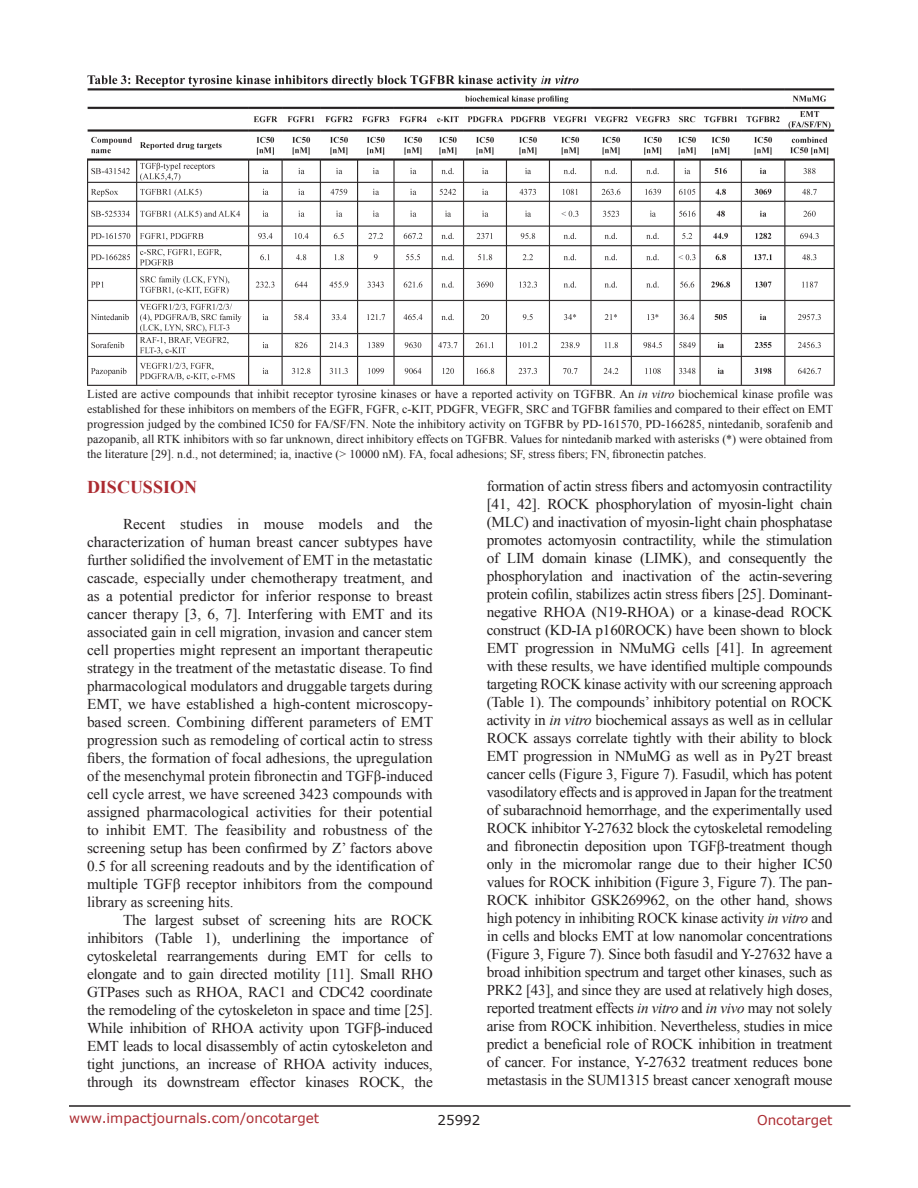
<style>
.page{position:relative;width:918px;height:1188px;background:#fff}
.page>*{position:absolute;margin:0;border:0;box-sizing:border-box;transform-origin:0 0}
.Heading{font:700 18px "Times New Roman";color:#ac2b31}
.BodyText{font:15px/18px "Times New Roman";letter-spacing:-.015em;color:#231f20;text-align:justify}
.t1{font:13.5px "Verdana";color:#ac2b31}
.t2{font:13.5px "Verdana";color:#231f20}
.TableText{font:12px/15px "Times New Roman";color:#231f20;text-align:justify}
.s1{font-style:italic}
</style>
<div class="page">
<hr style="left:69px;top:1105px;width:781px;height:2px;background:#231f20">
<img style="left:88px;top:75px;width:746px;height:311px">
<p class="TableText" style="left:87px;top:386px;width:747px">Listed are active compounds that inhibit receptor tyrosine kinases or have a reported activity on TGFBR. An <span class="s1">in vitro</span> biochemical kinase profile was established for these inhibitors on members of the EGFR, FGFR, c-KIT, PDGFR, VEGFR, SRC and TGFBR families and compared to their effect on EMT progression judged by the combined IC50 for FA/SF/FN. Note the inhibitory activity on TGFBR by PD-161570, PD-166285, nintedanib, sorafenib and pazopanib, all RTK inhibitors with so far unknown, direct inhibitory effects on TGFBR. Values for nintedanib marked with asterisks (*) were obtained from the literature [29]. n.d., not determined; ia, inactive (&gt; 10000 nM). FA, focal adhesions; SF, stress fibers; FN, fibronectin patches.</p>
<p class="Heading" style="left:87px;top:474px;width:112px">DISCUSSION</p>
<p class="BodyText" style="left:87px;top:514px;width:348px;text-indent:36px">Recent studies in mouse models and the characterization of human breast cancer subtypes have further solidified the involvement of EMT in the metastatic cascade, especially under chemotherapy treatment, and as a potential predictor for inferior response to breast cancer therapy [3, 6, 7]. Interfering with EMT and its associated gain in cell migration, invasion and cancer stem cell properties might represent an important therapeutic strategy in the treatment of the metastatic disease. To find pharmacological modulators and druggable targets during EMT, we have established a high-content microscopy&shy;based screen. Combining different parameters of EMT progression such as remodeling of cortical actin to stress fibers, the formation of focal adhesions, the upregulation of the mesenchymal protein fibronectin and TGFβ-induced cell cycle arrest, we have screened 3423 compounds with assigned pharmacological activities for their potential to inhibit EMT. The feasibility and robustness of the screening setup has been confirmed by Z’ factors above 0.5 for all screening readouts and by the identification of multiple TGFβ receptor inhibitors from the compound library as screening hits.</p>
<p class="BodyText" style="left:87px;top:910px;width:347px;text-indent:36px">The largest subset of screening hits are ROCK inhibitors (Table 1), underlining the importance of cytoskeletal rearrangements during EMT for cells to elongate and to gain directed motility [11]. Small RHO GTPases such as RHOA, RAC1 and CDC42 coordinate the remodeling of the cytoskeleton in space and time [25].<br>While inhibition of RHOA activity upon TGFβ-induced EMT leads to local disassembly of actin cytoskeleton and tight junctions, an increase of RHOA activity induces, through its downstream effector kinases ROCK, the</p>
<p class="BodyText" style="left:487px;top:477px;width:347px">formation of actin stress fibers and actomyosin contractility [41, 42]. ROCK phosphorylation of myosin-light chain (MLC) and inactivation of myosin-light chain phosphatase promotes actomyosin contractility, while the stimulation of LIM domain kinase (LIMK), and consequently the phosphorylation and inactivation of the actin-severing protein cofilin, stabilizes actin stress fibers [25]. Dominant&shy;negative RHOA (N19-RHOA) or a kinase-dead ROCK construct (KD-IA p160ROCK) have been shown to block EMT progression in NMuMG cells [41]. In agreement with these results, we have identified multiple compounds targeting ROCK kinase activity with our screening approach (Table 1). The compounds’ inhibitory potential on ROCK activity in <span class="s1">in vitro</span> biochemical assays as well as in cellular ROCK assays correlate tightly with their ability to block EMT progression in NMuMG as well as in Py2T breast cancer cells (Figure 3, Figure 7). Fasudil, which has potent vasodilatory effects and is approved in Japan for the treatment of subarachnoid hemorrhage, and the experimentally used ROCK inhibitor Y-27632 block the cytoskeletal remodeling and fibronectin deposition upon TGFβ-treatment though only in the micromolar range due to their higher IC50 values for ROCK inhibition (Figure 3, Figure 7). The pan-ROCK inhibitor GSK269962, on the other hand, shows high potency in inhibiting ROCK kinase activity <span class="s1">in vitro</span> and in cells and blocks EMT at low nanomolar concentrations (Figure 3, Figure 7). Since both fasudil and Y-27632 have a broad inhibition spectrum and target other kinases, such as PRK2 [43], and since they are used at relatively high doses, reported treatment effects <span class="s1">in vitro</span> and <span class="s1">in vivo</span> may not solely arise from ROCK inhibition. Nevertheless, studies in mice predict a beneficial role of ROCK inhibition in treatment of cancer. For instance, Y-27632 treatment reduces bone metastasis in the SUM1315 breast cancer xenograft mouse</p>
<p class="t1" style="left:69px;top:1109px;width:252px">www.impactjournals.com/oncotarget</p>
<p class="t2" style="left:438px;top:1111px;width:44px">25992</p>
<p class="t1" style="left:757px;top:1111px;width:77px">Oncotarget</p>
</div>
